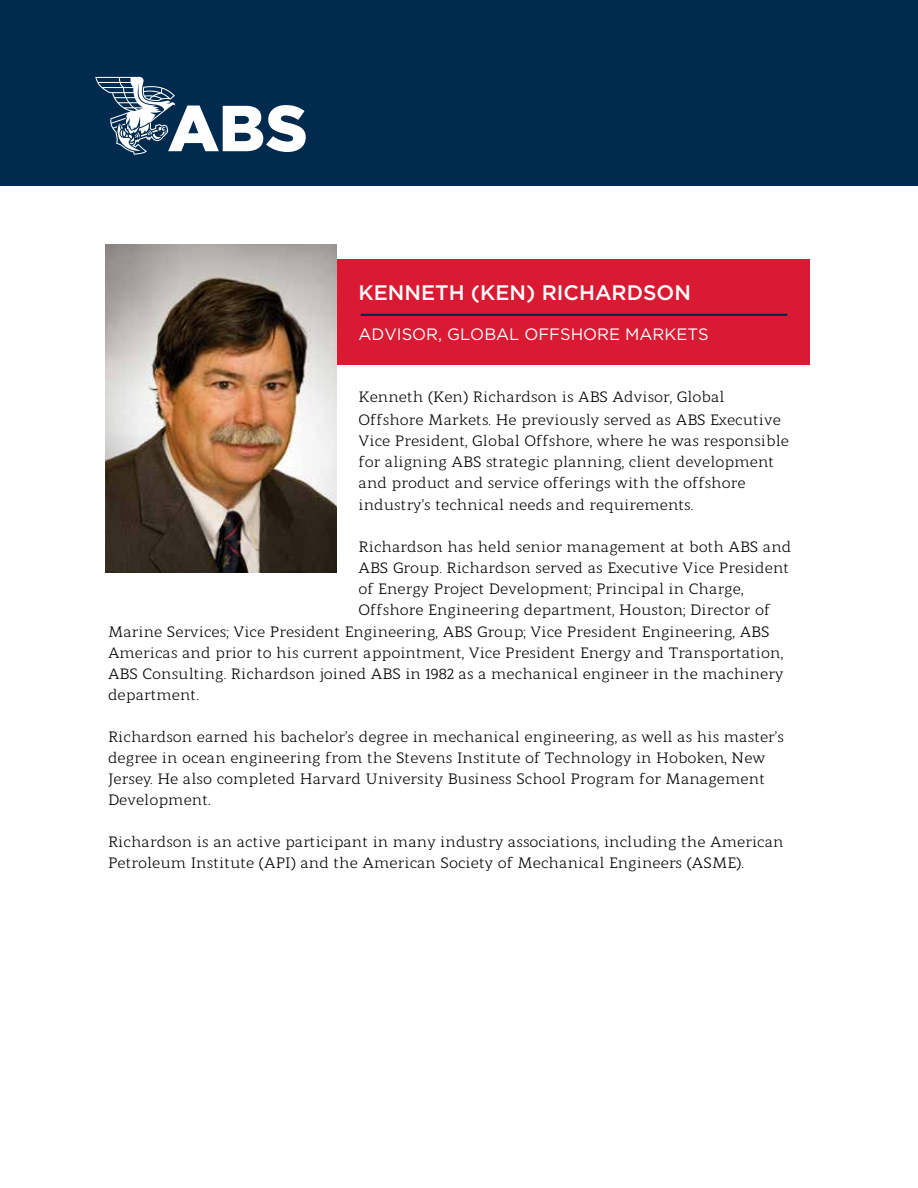
<style>
.page{position:relative;width:918px;height:1188px;background:#fff}
.page>*{position:absolute;margin:0;border:0;box-sizing:border-box;transform-origin:0 0}
.t1{font:500 21px "Gotham";color:#fff}
.t2{font:16.5px "Gotham";color:#fff}
.t3{font:15px/21px "Modum";color:#000}
</style>
<div class="page">
<div style="left:0;top:0;width:918px;height:186px;background:#002a4e"></div>
<div style="left:108px;top:260px;width:702px;height:105px;background:#da1a32"></div>
<svg style="left:95px;top:77px;width:211px;height:78px"></svg>
<hr style="left:361px;top:314px;width:426px;height:2px;background:#002a4e">
<img style="left:106px;top:244px;width:231px;height:328px">
<h1 class="t1" style="left:359px;top:279px;width:334px">KENNETH (KEN) RICHARDSON</h1>
<p class="t2" style="left:359px;top:324px;width:352px">ADVISOR, GLOBAL OFFSHORE MARKETS</p>
<p class="t3" style="left:359px;top:385px;width:432px;line-height:21.5px">Kenneth (Ken) Richardson is ABS Advisor, Global Offshore Markets. He previously served as ABS Executive Vice President, Global Offshore, where he was responsible for aligning ABS strategic planning, client development and product and service offerings with the offshore industry’s technical needs and requirements.</p>
<p class="t3" style="left:359px;top:534px;width:435px">Richardson has held senior management at both ABS and ABS Group. Richardson served as Executive Vice President of Energy Project Development; Principal in Charge, Offshore Engineering department, Houston; Director of</p>
<p class="t3" style="left:108px;top:620px;width:677px">Marine Services; Vice President Engineering, ABS Group; Vice President Engineering, ABS Americas and prior to his current appointment, Vice President Energy and Transportation, ABS Consulting. Richardson joined ABS in 1982 as a mechanical engineer in the machinery department.</p>
<p class="t3" style="left:108px;top:725px;width:678px">Richardson earned his bachelor’s degree in mechanical engineering, as well as his master’s degree in ocean engineering from the Stevens Institute of Technology in Hoboken, New Jersey. He also completed Harvard University Business School Program for Management Development.</p>
<p class="t3" style="left:108px;top:830px;width:677px">Richardson is an active participant in many industry associations, including the American<br>Petroleum Institute (API) and the American Society of Mechanical Engineers (ASME).</p>
</div>
